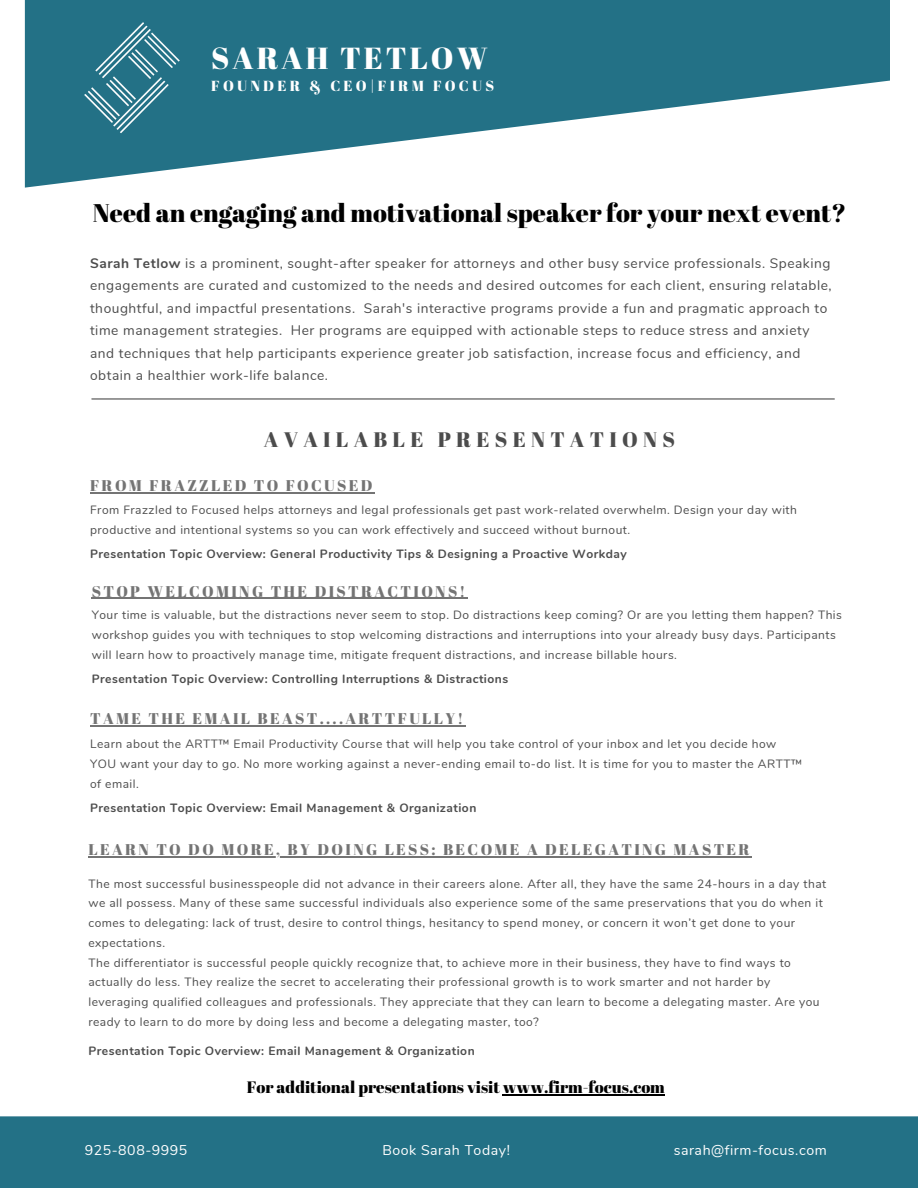
<style>
.page{position:relative;width:918px;height:1188px;background:#fff}
.page>*{position:absolute;margin:0;border:0;box-sizing:border-box;transform-origin:0 0}
.t1{font:30.45px "Abril Fatface";letter-spacing:.1em;color:#fff}
.t2{font:25.5px "Abril Fatface";color:#000}
.t3{font:21px "Abril Fatface";letter-spacing:.25em;color:#4c4c4c}
.t4{font:16.5px "Abril Fatface";color:#000}
.t5{font:15.45px "Abril Fatface";letter-spacing:.15em;color:#747474}
.t6{font:14.55px "Abril Fatface";letter-spacing:.22em;color:#fff}
.t7{font:14.1px "Nunito";letter-spacing:.04em;color:#fff}
.t8{font:13.65px/22.5px "Nunito";letter-spacing:.04em;color:#4c4c4c}
.t9{font:12px/19.8px "Nunito";letter-spacing:.04em;color:#4c4c4c}
.t10{font:700 12px "Nunito";letter-spacing:.04em;color:#4c4c4c}
.s1{font-weight:700}
</style>
<div class="page">
<svg style="left:25px;top:0;width:865px;height:188px;fill:#237186"></svg>
<hr style="left:92px;top:398px;width:742px;height:2px;background:#4c4c4c">
<img style="left:85px;top:18px;width:104px;height:120px">
<div style="left:0;top:1116px;width:918px;height:72px;background:#237186"></div>
<svg style="left:90px;top:492px;width:12px;height:1px"></svg>
<hr style="left:102px;top:492px;width:273px;height:1px;background:#747474">
<hr style="left:92px;top:598px;width:376px;height:1px;background:#747474">
<hr style="left:90px;top:726px;width:376px;height:1px;background:#747474">
<hr style="left:88px;top:856px;width:355px;height:1px;background:#747474">
<hr style="left:443px;top:856px;width:309px;height:1px;background:#747474">
<hr style="left:503px;top:1094px;width:162px;height:2px;background:#000">
<p class="t1" style="left:211px;top:37px;width:278px">SARAH TETLOW</p>
<p class="t6" style="left:211px;top:76px;width:284px">FOUNDER &amp; CEO|FIRM FOCUS</p>
<p class="t2" style="left:93px;top:195px;width:755px">Need an engaging and motivational speaker for your next event?</p>
<p class="t8" style="left:90px;top:252px;width:743px"><span class="s1">Sarah Tetlow</span> is a prominent, sought-after speaker for attorneys and other busy service professionals. Speaking engagements are curated and customized to the needs and desired outcomes for each client, ensuring relatable, thoughtful, and impactful presentations. Sarah's interactive programs provide a fun and pragmatic approach to time management strategies. Her programs are equipped with actionable steps to reduce stress and anxiety and techniques that help participants experience greater job satisfaction, increase focus and efficiency, and obtain a healthier work-life balance.</p>
<p class="t3" style="left:264px;top:425px;width:412px">AVAILABLE PRESENTATIONS</p>
<p class="t5" style="left:90px;top:475px;width:284px">FROM FRAZZLED TO FOCUSED</p>
<p class="t9" style="left:90px;top:500px;width:708px">From Frazzled to Focused helps attorneys and legal professionals get past work-related overwhelm. Design your day with productive and intentional systems so you can work effectively and succeed without burnout.</p>
<p class="t10" style="left:90px;top:546px;width:538px">Presentation Topic Overview: General Productivity Tips &amp; Designing a Proactive Workday</p>
<p class="t5" style="left:92px;top:580px;width:375px">STOP WELCOMING THE DISTRACTIONS!</p>
<p class="t9" style="left:92px;top:606px;width:752px">Your time is valuable, but the distractions never seem to stop. Do distractions keep coming? Or are you letting them happen? This workshop guides you with techniques to stop welcoming distractions and interruptions into your already busy days. Participants will learn how to proactively manage time, mitigate frequent distractions, and increase billable hours.</p>
<p class="t10" style="left:92px;top:671px;width:418px">Presentation Topic Overview: Controlling Interruptions &amp; Distractions</p>
<p class="t5" style="left:90px;top:708px;width:375px">TAME THE EMAIL BEAST....ARTTFULLY!</p>
<p class="t9" style="left:90px;top:734px;width:713px">Learn about the ARTT™ Email Productivity Course that will help you take control of your inbox and let you decide how<br>YOU want your day to go. No more working against a never-ending email to-do list. It is time for you to master the ARTT™ of email.</p>
<p class="t10" style="left:90px;top:800px;width:388px">Presentation Topic Overview: Email Management &amp; Organization</p>
<p class="t5" style="left:88px;top:839px;width:663px">LEARN TO DO MORE, BY DOING LESS: BECOME A DELEGATING MASTER</p>
<p class="t9" style="left:88px;top:874px;width:739px">The most successful businesspeople did not advance in their careers alone. After all, they have the same 24-hours in a day that we all possess. Many of these same successful individuals also experience some of the same preservations that you do when it comes to delegating: lack of trust, desire to control things, hesitancy to spend money, or concern it won’t get done to your expectations.</p>
<p class="t9" style="left:88px;top:953px;width:733px">The differentiator is successful people quickly recognize that, to achieve more in their business, they have to find ways to actually do less. They realize the secret to accelerating their professional growth is to work smarter and not harder by leveraging qualified colleagues and professionals. They appreciate that they can learn to become a delegating master. Are you ready to learn to do more by doing less and become a delegating master, too?</p>
<p class="t10" style="left:88px;top:1043px;width:388px">Presentation Topic Overview: Email Management &amp; Organization</p>
<p class="t4" style="left:247px;top:1076px;width:420px">For additional presentations visit www.firm-focus.com</p>
<p class="t7" style="left:85px;top:1140px;width:104px">925-808-9995</p>
<p class="t7" style="left:382px;top:1140px;width:129px">Book Sarah Today!</p>
<p class="t7" style="left:674px;top:1140px;width:155px">sarah@firm-focus.com</p>
</div>
